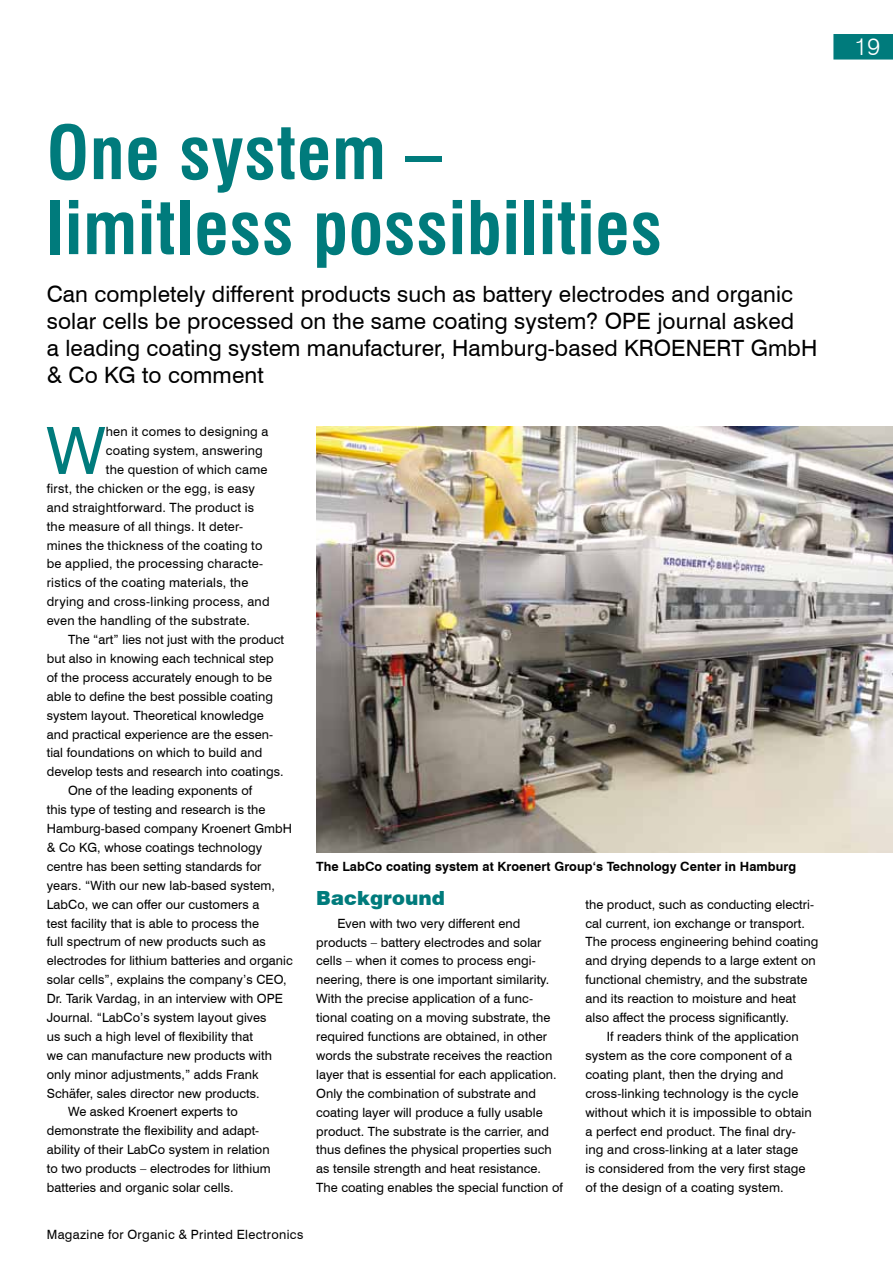
<style>
.page{position:relative;width:893px;height:1263px;background:#fff}
.page>*{position:absolute;margin:0;border:0;box-sizing:border-box;transform-origin:0 0}
.t1{font:700 condensed 72px/75px "Swiss 721 BT";letter-spacing:.01em;color:#007b7c}
.t2{font:65.25px "Swiss 721 BT";color:#007b7c}
.t3{font:300 24px "Swiss 721 BT";color:#fff}
.t4{font:22.5px/27px "Swiss 721 BT";letter-spacing:.005em;color:#000}
.t5{font:900 19.5px "Swiss 721 BT";color:#007b7c}
.t6{font:12.75px/18.9px "Swiss 721 BT";letter-spacing:.005em;color:#000}
.t7{font:700 12.75px "Swiss 721 BT";letter-spacing:.005em;color:#000}
.t8{font:12.75px "Swiss 721 BT";letter-spacing:.025em;color:#000}
</style>
<div class="page">
<div style="left:833px;top:34px;width:60px;height:26px;background:#007b7c"></div>
<img style="left:316px;top:427px;width:577px;height:425px">
<h1 class="t1" style="left:47px;top:115px;width:617px">One system – limitless possibilities</h1>
<h3 class="t4" style="left:47px;top:281px;width:772px">Can completely different products such as battery electrodes and organic solar cells be processed on the same coating system? OPE journal asked<br>a leading coating system manufacturer, Hamburg-based KROENERT GmbH &amp; Co KG to comment</h3>
<h2 class="t2" style="left:46px;top:411px;width:61px">W</h2>
<p class="t6" style="left:106px;top:422px;width:164px">hen it comes to designing a</p>
<p class="t6" style="left:106px;top:441px;width:158px">coating system, answering</p>
<p class="t6" style="left:106px;top:460px;width:163px">the question of which came</p>
<p class="t6" style="left:47px;top:479px;width:210px">first, the chicken or the egg, is easy</p>
<p class="t6" style="left:47px;top:498px;width:209px">and straightforward. The product is</p>
<p class="t6" style="left:47px;top:516px;width:198px">the measure of all things. It deter-</p>
<p class="t6" style="left:47px;top:535px;width:217px">mines the thickness of the coating to</p>
<p class="t6" style="left:47px;top:554px;width:218px">be applied, the processing characte-</p>
<p class="t6" style="left:47px;top:573px;width:203px">ristics of the coating materials, the</p>
<p class="t6" style="left:47px;top:592px;width:224px">drying and cross-linking process, and</p>
<p class="t6" style="left:47px;top:611px;width:205px">even the handling of the substrate.</p>
<p class="t6" style="left:68px;top:630px;width:218px">The “art” lies not just with the product</p>
<p class="t6" style="left:47px;top:649px;width:229px">but also in knowing each technical step</p>
<p class="t6" style="left:47px;top:668px;width:227px">of the process accurately enough to be</p>
<p class="t6" style="left:47px;top:687px;width:228px">able to define the best possible coating</p>
<p class="t6" style="left:47px;top:705px;width:218px">system layout. Theoretical knowledge</p>
<p class="t6" style="left:47px;top:724px;width:228px">and practical experience are the essen-</p>
<p class="t6" style="left:47px;top:743px;width:217px">tial foundations on which to build and</p>
<p class="t6" style="left:47px;top:762px;width:238px">develop tests and research into coatings.</p>
<p class="t6" style="left:68px;top:781px;width:186px">One of the leading exponents of</p>
<p class="t6" style="left:47px;top:800px;width:220px">this type of testing and research is the</p>
<p class="t6" style="left:47px;top:819px;width:247px">Hamburg-based company Kroenert GmbH</p>
<p class="t6" style="left:47px;top:838px;width:217px">&amp; Co KG, whose coatings technology</p>
<p class="t6" style="left:47px;top:857px;width:216px">centre has been setting standards for</p>
<p class="t6" style="left:47px;top:876px;width:230px">years. “With our new lab-based system,</p>
<p class="t6" style="left:47px;top:894px;width:214px">LabCo, we can offer our customers a</p>
<p class="t6" style="left:47px;top:913px;width:214px">test facility that is able to process the</p>
<p class="t6" style="left:47px;top:932px;width:220px">full spectrum of new products such as</p>
<p class="t6" style="left:47px;top:951px;width:248px">electrodes for lithium batteries and organic</p>
<p class="t6" style="left:47px;top:970px;width:241px">solar cells”, explains the company’s CEO,</p>
<p class="t6" style="left:47px;top:989px;width:238px">Dr. Tarik Vardag, in an interview with OPE</p>
<p class="t6" style="left:47px;top:1008px;width:221px">Journal. “LabCo’s system layout gives</p>
<p class="t6" style="left:47px;top:1027px;width:208px">us such a high level of flexibility that</p>
<p class="t6" style="left:47px;top:1046px;width:227px">we can manufacture new products with</p>
<p class="t6" style="left:47px;top:1064px;width:213px">only minor adjustments,” adds Frank</p>
<p class="t6" style="left:47px;top:1083px;width:214px">Schäfer, sales director new products.</p>
<p class="t6" style="left:68px;top:1102px;width:171px">We asked Kroenert experts to</p>
<p class="t6" style="left:47px;top:1121px;width:214px">demonstrate the flexibility and adapt-</p>
<p class="t6" style="left:47px;top:1140px;width:224px">ability of their LabCo system in relation</p>
<p class="t6" style="left:47px;top:1159px;width:225px">to two products – electrodes for lithium</p>
<p class="t6" style="left:47px;top:1178px;width:188px">batteries and organic solar cells.</p>
<p class="t7" style="left:316px;top:859px;width:482px">The LabCo coating system at Kroenert Group‘s Technology Center in Hamburg</p>
<h3 class="t5" style="left:316px;top:886px;width:130px">Background</h3>
<p class="t6" style="left:316px;top:913px;width:248px;text-indent:21px">Even with two very different end products – battery electrodes and solar cells – when it comes to process engi&shy;neering, there is one important similarity.<br>With the precise application of a func&shy;tional coating on a moving substrate, the required functions are obtained, in other words the substrate receives the reaction layer that is essential for each application.<br>Only the combination of substrate and coating layer will produce a fully usable product. The substrate is the carrier, and thus defines the physical properties such as tensile strength and heat resistance.<br>The coating enables the special function of</p>
<p class="t6" style="left:585px;top:894px;width:230px">the product, such as conducting electri-</p>
<p class="t6" style="left:585px;top:913px;width:221px">cal current, ion exchange or transport.</p>
<p class="t6" style="left:585px;top:932px;width:234px">The process engineering behind coating</p>
<p class="t6" style="left:585px;top:951px;width:232px">and drying depends to a large extent on</p>
<p class="t6" style="left:585px;top:970px;width:224px">functional chemistry, and the substrate</p>
<p class="t6" style="left:585px;top:989px;width:212px">and its reaction to moisture and heat</p>
<p class="t6" style="left:585px;top:1008px;width:205px">also affect the process significantly.</p>
<p class="t6" style="left:607px;top:1027px;width:194px">If readers think of the application</p>
<p class="t6" style="left:585px;top:1046px;width:208px">system as the core component of a</p>
<p class="t6" style="left:585px;top:1065px;width:200px">coating plant, then the drying and</p>
<p class="t6" style="left:585px;top:1084px;width:215px">cross-linking technology is the cycle</p>
<p class="t6" style="left:585px;top:1102px;width:228px">without which it is impossible to obtain</p>
<p class="t6" style="left:585px;top:1121px;width:212px">a perfect end product. The final dry-</p>
<p class="t6" style="left:585px;top:1140px;width:214px">ing and cross-linking at a later stage</p>
<p class="t6" style="left:585px;top:1159px;width:222px">is considered from the very first stage</p>
<p class="t6" style="left:585px;top:1178px;width:200px">of the design of a coating system.</p>
<p class="t8" style="left:47px;top:1226px;width:258px">Magazine for Organic &amp; Printed Electronics</p>
<h3 class="t3" style="left:854px;top:32px;width:27px">19</h3>
</div>
